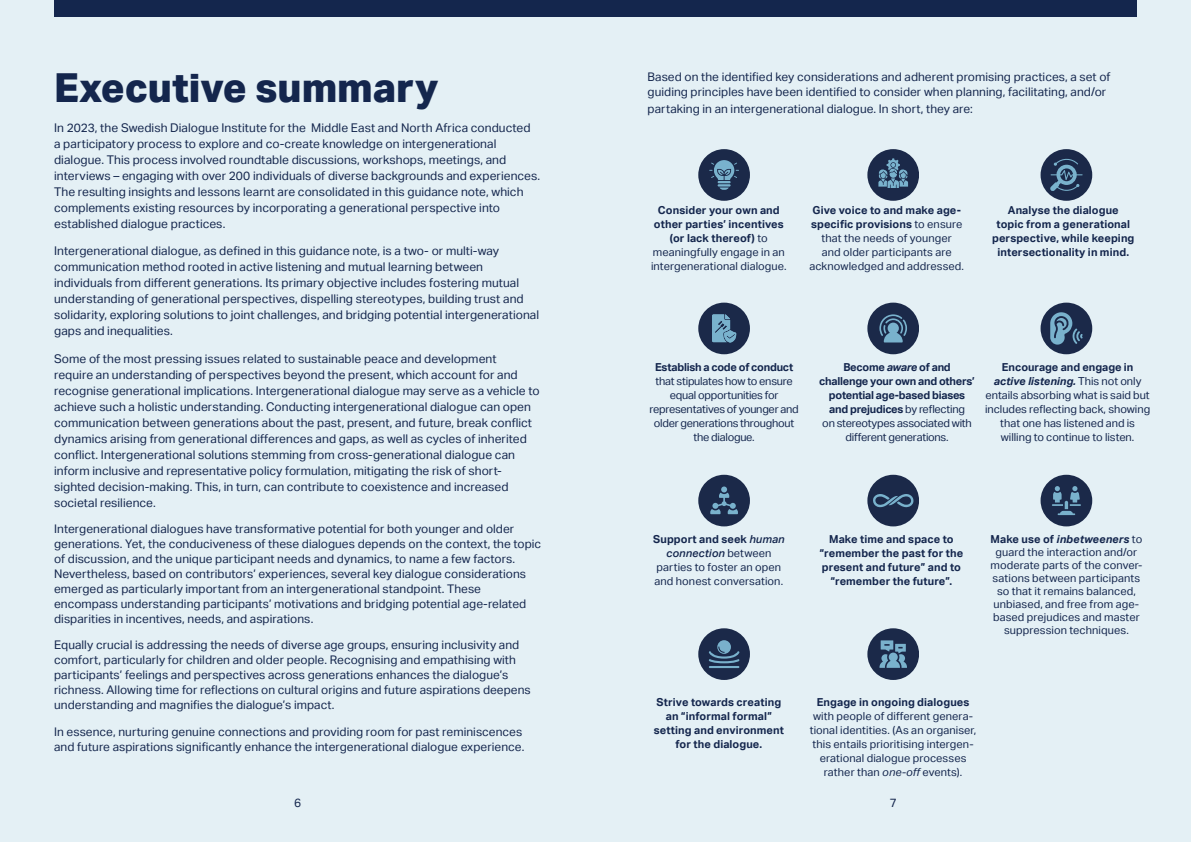
<style>
.page{position:relative;width:1191px;height:842px;background:#e4f0f5}
.page>*{position:absolute;margin:0;border:0;box-sizing:border-box;transform-origin:0 0}
.t1{font:800 40px "Aktiv Grotesk";color:#14264d}
.t2{font:12px/16px "Aktiv Grotesk";letter-spacing:.005em;color:#14264d}
.t3{font:11.9px/15px "Aktiv Grotesk";letter-spacing:.005em;color:#14264d}
.t4{font:11px/14px "Aktiv Grotesk";letter-spacing:.005em;color:#14264d;text-align:center}
.t5{font:700 11px/14px "Aktiv Grotesk";letter-spacing:.005em;color:#14264d;text-align:center}
.t6{font:700 11px/14px "Aktiv Grotesk";letter-spacing:-.02em;color:#14264d;text-align:center}
.t7{font:11px/14px "Aktiv Grotesk";letter-spacing:-.02em;color:#14264d;text-align:center}
.s1{font-weight:400}
.s2{font-weight:700}
.s3{font-style:italic}
.s4{font-weight:700;font-style:italic}
.s5{font-weight:500;font-style:italic}
</style>
<div class="page">
<div style="left:54px;top:0;width:555px;height:17px;background:#14264d"></div>
<div style="left:867px;top:628px;width:52px;height:52px;background:#1b2949;border-radius:50%"></div>
<svg style="left:879px;top:640px;width:28px;height:28px"></svg>
<div style="left:698px;top:628px;width:52px;height:52px;background:#1b2949;border-radius:50%"></div>
<hr style="left:709px;top:666px;width:30px;height:2px;background:#79b1cc">
<svg style="left:708px;top:640px;width:31px;height:23px"></svg>
<div style="left:1040px;top:475px;width:52px;height:51px;background:#1b2949;border-radius:50%"></div>
<svg style="left:1052px;top:486px;width:29px;height:29px"></svg>
<div style="left:867px;top:475px;width:52px;height:51px;background:#1b2949;border-radius:50%"></div>
<svg style="left:873px;top:494px;width:41px;height:13px"></svg>
<div style="left:698px;top:475px;width:52px;height:51px;background:#1b2949;border-radius:50%"></div>
<svg style="left:710px;top:486px;width:28px;height:28px"></svg>
<div style="left:867px;top:149px;width:52px;height:52px;background:#1b2949;border-radius:50%"></div>
<svg style="left:878px;top:158px;width:30px;height:30px"></svg>
<div style="left:698px;top:149px;width:52px;height:52px;background:#1b2949;border-radius:50%"></div>
<svg style="left:709px;top:160px;width:30px;height:30px"></svg>
<div style="left:1040px;top:303px;width:52px;height:51px;background:#1b2949;border-radius:50%"></div>
<svg style="left:1050px;top:312px;width:32px;height:33px"></svg>
<div style="left:867px;top:303px;width:52px;height:51px;background:#1b2949;border-radius:50%"></div>
<svg style="left:879px;top:314px;width:28px;height:28px"></svg>
<div style="left:698px;top:303px;width:52px;height:51px;background:#1b2949;border-radius:50%"></div>
<svg style="left:712px;top:314px;width:24px;height:28px"></svg>
<div style="left:1040px;top:149px;width:52px;height:52px;background:#1b2949;border-radius:50%"></div>
<svg style="left:1050px;top:158px;width:32px;height:33px"></svg>
<div style="left:581px;top:0;width:555px;height:17px;background:#14264d"></div>
<h1 class="t1" style="left:54px;top:64px;width:386px">Executive summary</h1>
<p class="t2" style="left:54px;top:120px;width:487px">In 2023, the Swedish Dialogue Institute for the Middle East and North Africa conducted<br>a participatory process to explore and co-create knowledge on intergenerational dialogue. This process involved roundtable discussions, workshops, meetings, and interviews – engaging with over 200 individuals of diverse backgrounds and experiences.<br>The resulting insights and lessons learnt are consolidated in this guidance note, which complements existing resources by incorporating a generational perspective into established dialogue practices.</p>
<p class="t2" style="left:54px;top:243px;width:486px">Intergenerational dialogue, as defined in this guidance note, is a two- or multi-way communication method rooted in active listening and mutual learning between individuals from different generations. Its primary objective includes fostering mutual understanding of generational perspectives, dispelling stereotypes, building trust and solidarity, exploring solutions to joint challenges, and bridging potential intergenerational gaps and inequalities.</p>
<p class="t2" style="left:54px;top:350px;width:487px">Some of the most pressing issues related to sustainable peace and development<br>require an understanding of perspectives beyond the present, which account for and recognise generational implications. Intergenerational dialogue may serve as a vehicle to achieve such a holistic understanding. Conducting intergenerational dialogue can open communication between generations about the past, present, and future, break conflict dynamics arising from generational differences and gaps, as well as cycles of inherited conflict. Intergenerational solutions stemming from cross-generational dialogue can inform inclusive and representative policy formulation, mitigating the risk of short&shy;sighted decision-making. This, in turn, can contribute to coexistence and increased societal resilience.</p>
<p class="t3" style="left:54px;top:521px;width:488px">Intergenerational dialogues have transformative potential for both younger and older generations. Yet, the conduciveness of these dialogues depends on the context, the topic of discussion, and the unique participant needs and dynamics, to name a few factors.<br>Nevertheless, based on contributors’ experiences, several key dialogue considerations emerged as particularly important from an intergenerational standpoint. These encompass understanding participants’ motivations and bridging potential age-related disparities in incentives, needs, and aspirations.</p>
<p class="t3" style="left:54px;top:638px;width:478px">Equally crucial is addressing the needs of diverse age groups, ensuring inclusivity and comfort, particularly for children and older people. Recognising and empathising with participants’ feelings and perspectives across generations enhances the dialogue’s richness. Allowing time for reflections on cultural origins and future aspirations deepens understanding and magnifies the dialogue’s impact.</p>
<p class="t3" style="left:54px;top:724px;width:472px">In essence, nurturing genuine connections and providing room for past reminiscences and future aspirations significantly enhance the intergenerational dialogue experience.</p>
<p class="t2" style="left:294px;top:795px;width:9px">6</p>
<p class="t3" style="left:647px;top:70px;width:464px;line-height:15.5px">Based on the identified key considerations and adherent promising practices, a set of guiding principles have been identified to consider when planning, facilitating, and/or partaking in an intergenerational dialogue. In short, they are:</p>
<p class="t5" style="left:651px;top:203px;width:137px">Consider your own and other parties’ incentives (or lack thereof) <span class="s1">to meaningfully engage in an intergenerational dialogue.</span></p>
<p class="t4" style="left:809px;top:203px;width:156px"><span class="s2">Give voice to and make age&shy;specific provisions</span> to ensure that the needs of younger<br>and older participants are acknowledged and addressed.</p>
<p class="t5" style="left:992px;top:203px;width:144px">Analyse the dialogue<br>topic from a generational perspective, while keeping intersectionality in mind.</p>
<p class="t6" style="left:655px;top:360px;width:140px">Establish a code of conduct</p>
<p class="t7" style="left:649px;top:374px;width:151px">that stipulates how to ensure equal opportunities for representatives of younger and older generations throughout the dialogue.</p>
<p class="t6" style="left:819px;top:360px;width:157px">Become <span class="s3">aware</span> of and challenge your own and others’ potential age-based biases and prejudices <span class="s1">by reflecting<br>on stereotypes associated with different generations.</span></p>
<p class="t4" style="left:985px;top:360px;width:167px"><span class="s2">Encourage and engage in </span><span class="s4">active listening.</span> This not only entails absorbing what is said but includes reflecting back, showing that one has listened and is willing to continue to listen.</p>
<p class="t4" style="left:653px;top:533px;width:133px"><span class="s2">Support and seek</span> <span class="s5">human connection</span> between parties to foster an open and honest conversation.</p>
<p class="t5" style="left:819px;top:533px;width:145px">Make time and space to “remember the past for the present and future” and to “remember the future”.</p>
<p class="t4" style="left:990px;top:533px;width:153px;line-height:13px"><span class="s2">Make use of</span> <span class="s4">inbetweeners</span> to guard the interaction and/or moderate parts of the conver&shy;sations between participants so that it remains balanced, unbiased, and free from age&shy;based prejudices and master suppression techniques.</p>
<p class="t5" style="left:654px;top:695px;width:132px">Strive towards creating an “informal formal” setting and environment for the dialogue.</p>
<p class="t5" style="left:816px;top:695px;width:154px">Engage in ongoing dialogues</p>
<p class="t4" style="left:809px;top:709px;width:168px">with people of different genera&shy;tional identities. (As an organiser, this entails prioritising intergen&shy;erational dialogue processes rather than <span class="s3">one-off</span> events).</p>
<p class="t2" style="left:889px;top:795px;width:9px">7</p>
</div>
